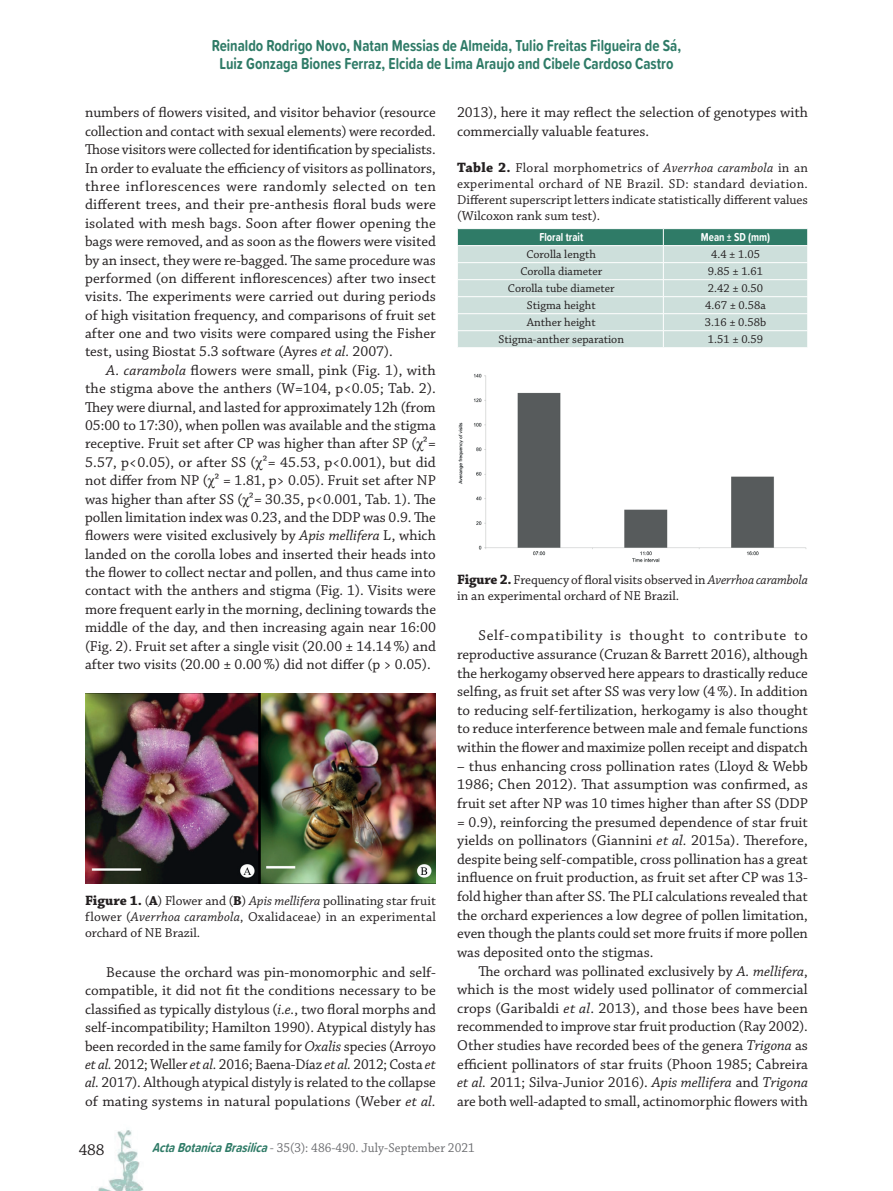
<style>
.page{position:relative;width:893px;height:1191px;background:#fff}
.page>*{position:absolute;margin:0;border:0;box-sizing:border-box;transform-origin:0 0}
.t1{font:700 16.5px/18px "Proxima Soft Cond";color:#2f7b67;text-align:center;scale:.91 1}
.t2{font:16.5px "Chaparral Pro";color:#231f20}
.t3{font:15px/18.5px "Chaparral Pro";color:#231f20;text-align:justify}
.t4{font:13.5px/16.2px "Chaparral Pro";color:#231f20;text-align:justify}
.t5{font:13.5px "Chaparral Pro";color:#6c6d70;scale:.95 1}
.t6{font:12px "Chaparral Pro";color:#231f20}
.t7{font:700 12px "Proxima Soft Cond";color:#fff;scale:.9 1}
.s1{font-style:italic}
.s2{font-family:"Times New Roman"}
.s3{font-weight:700;font-size:14.25px}
.s4{font-weight:700}
.s5{font-family:"Proxima Soft Cond";font-weight:700;font-style:italic;color:#2f7b67}
</style>
<div class="page">
<img style="left:98px;top:1130px;width:45px;height:61px">
<img style="left:85px;top:693px;width:351px;height:190px">
<svg style="left:457px;top:229px;width:351px;height:118px;background:#bad3cd"></svg>
<img style="left:458px;top:373px;width:349px;height:190px">
<p class="t1" style="left:212px;top:36px;width:517px">Reinaldo Rodrigo Novo, Natan Messias de Almeida, Tulio Freitas Filgueira de Sá,<br>Luiz Gonzaga Biones Ferraz, Elcida de Lima Araujo and Cibele Cardoso Castro</p>
<p class="t3" style="left:85px;top:104px;width:352px">numbers of flowers visited, and visitor behavior (resource collection and contact with sexual elements) were recorded.<br>Those visitors were collected for identification by specialists.<br>In order to evaluate the efficiency of visitors as pollinators, three inflorescences were randomly selected on ten different trees, and their pre-anthesis floral buds were isolated with mesh bags. Soon after flower opening the bags were removed, and as soon as the flowers were visited by an insect, they were re-bagged. The same procedure was performed (on different inflorescences) after two insect visits. The experiments were carried out during periods of high visitation frequency, and comparisons of fruit set after one and two visits were compared using the Fisher test, using Biostat 5.3 software (Ayres <span class="s1">et al.</span> 2007).</p>
<p class="t3" style="left:85px;top:361px;width:352px;text-indent:21px"><span class="s1">A. carambola</span> flowers were small, pink (Fig. 1), with the stigma above the anthers (W=104, p&lt;0.05; Tab. 2).<br>They were diurnal, and lasted for approximately 12h (from 05:00 to 17:30), when pollen was available and the stigma receptive. Fruit set after CP was higher than after SP (<span class="s2">χ</span>²= 5.57, p&lt;0.05), or after SS (<span class="s2">χ</span>²= 45.53, p&lt;0.001), but did not differ from NP (<span class="s2">χ</span>² = 1.81, p&gt; 0.05). Fruit set after NP was higher than after SS (<span class="s2">χ</span>²= 30.35, p&lt;0.001, Tab. 1). The pollen limitation index was 0.23, and the DDP was 0.9. The flowers were visited exclusively by <span class="s1">Apis mellifera</span> L, which landed on the corolla lobes and inserted their heads into the flower to collect nectar and pollen, and thus came into contact with the anthers and stigma (Fig. 1). Visits were more frequent early in the morning, declining towards the middle of the day, and then increasing again near 16:00 (Fig. 2). Fruit set after a single visit (20.00 ± 14.14%) and after two visits (20.00 ± 0.00%) did not differ (p &gt; 0.05).</p>
<p class="t4" style="left:85px;top:893px;width:352px"><span class="s3">Figure 1.</span> (<span class="s4">A</span>) Flower and (<span class="s4">B</span>) <span class="s1">Apis mellifera</span> pollinating star fruit flower (<span class="s1">Averrhoa carambola</span>, Oxalidaceae) in an experimental orchard of NE Brazil.</p>
<p class="t3" style="left:85px;top:963px;width:352px;text-indent:21px">Because the orchard was pin-monomorphic and self&shy;compatible, it did not fit the conditions necessary to be classified as typically distylous (<span class="s1">i.e.</span>, two floral morphs and self-incompatibility; Hamilton 1990). Atypical distyly has been recorded in the same family for <span class="s1">Oxalis</span> species (Arroyo <span class="s1">et al.</span> 2012; Weller <span class="s1">et al.</span> 2016; Baena-Díaz <span class="s1">et al.</span> 2012; Costa <span class="s1">et al.</span> 2017). Although atypical distyly is related to the collapse of mating systems in natural populations (Weber <span class="s1">et al.</span></p>
<p class="t3" style="left:457px;top:104px;width:352px">2013), here it may reflect the selection of genotypes with commercially valuable features.</p>
<p class="t4" style="left:457px;top:160px;width:352px"><span class="s3">Table 2.</span> Floral morphometrics of <span class="s1">Averrhoa carambola</span> in an experimental orchard of NE Brazil. SD: standard deviation.<br>Different superscript letters indicate statistically different values (Wilcoxon rank sum test).</p>
<p class="t7" style="left:539px;top:228px;width:50px">Floral trait</p>
<p class="t7" style="left:701px;top:228px;width:78px">Mean ± SD (mm)</p>
<p class="t6" style="left:527px;top:248px;width:71px">Corolla length</p>
<p class="t6" style="left:711px;top:248px;width:50px">4.4 ± 1.05</p>
<p class="t6" style="left:520px;top:265px;width:83px">Corolla diameter</p>
<p class="t6" style="left:708px;top:265px;width:57px">9.85 ± 1.61</p>
<p class="t6" style="left:508px;top:282px;width:108px">Corolla tube diameter</p>
<p class="t6" style="left:708px;top:282px;width:57px">2.42 ± 0.50</p>
<p class="t6" style="left:527px;top:299px;width:70px">Stigma height</p>
<p class="t6" style="left:705px;top:299px;width:62px">4.67 ± 0.58a</p>
<p class="t6" style="left:527px;top:316px;width:70px">Anther height</p>
<p class="t6" style="left:705px;top:316px;width:63px">3.16 ± 0.58b</p>
<p class="t6" style="left:498px;top:333px;width:127px">Stigma-anther separation</p>
<p class="t6" style="left:708px;top:333px;width:57px">1.51 ± 0.59</p>
<p class="t4" style="left:457px;top:572px;width:352px"><span class="s3">Figure 2.</span> Frequency of floral visits observed in <span class="s1">Averrhoa carambola </span>in an experimental orchard of NE Brazil.</p>
<p class="t3" style="left:457px;top:627px;width:352px;text-indent:21px">Self-compatibility is thought to contribute to reproductive assurance (Cruzan &amp; Barrett 2016), although the herkogamy observed here appears to drastically reduce selfing, as fruit set after SS was very low (4%). In addition to reducing self-fertilization, herkogamy is also thought to reduce interference between male and female functions within the flower and maximize pollen receipt and dispatch</p>
<p class="t3" style="left:457px;top:757px;width:352px">– thus enhancing cross pollination rates (Lloyd &amp; Webb 1986; Chen 2012). That assumption was confirmed, as fruit set after NP was 10 times higher than after SS (DDP = 0.9), reinforcing the presumed dependence of star fruit yields on pollinators (Giannini <span class="s1">et al.</span> 2015a). Therefore, despite being self-compatible, cross pollination has a great influence on fruit production, as fruit set after CP was 13- fold higher than after SS. The PLI calculations revealed that the orchard experiences a low degree of pollen limitation, even though the plants could set more fruits if more pollen was deposited onto the stigmas.</p>
<p class="t3" style="left:457px;top:962px;width:352px;text-indent:21px">The orchard was pollinated exclusively by <span class="s1">A. mellifera</span>, which is the most widely used pollinator of commercial crops (Garibaldi <span class="s1">et al</span>. 2013), and those bees have been recommended to improve star fruit production (Ray 2002).<br>Other studies have recorded bees of the genera <span class="s1">Trigona</span> as efficient pollinators of star fruits (Phoon 1985; Cabreira <span class="s1">et al.</span> 2011; Silva-Junior 2016). <span class="s1">Apis mellifera</span> and <span class="s1">Trigona </span>are both well-adapted to small, actinomorphic flowers with</p>
<p class="t2" style="left:79px;top:1141px;width:27px">488</p>
<p class="t5" style="left:152px;top:1140px;width:341px"><span class="s5">ActaBotanicaBrasilica</span>- 35(3): 486-490. July-September 2021</p>
</div>
